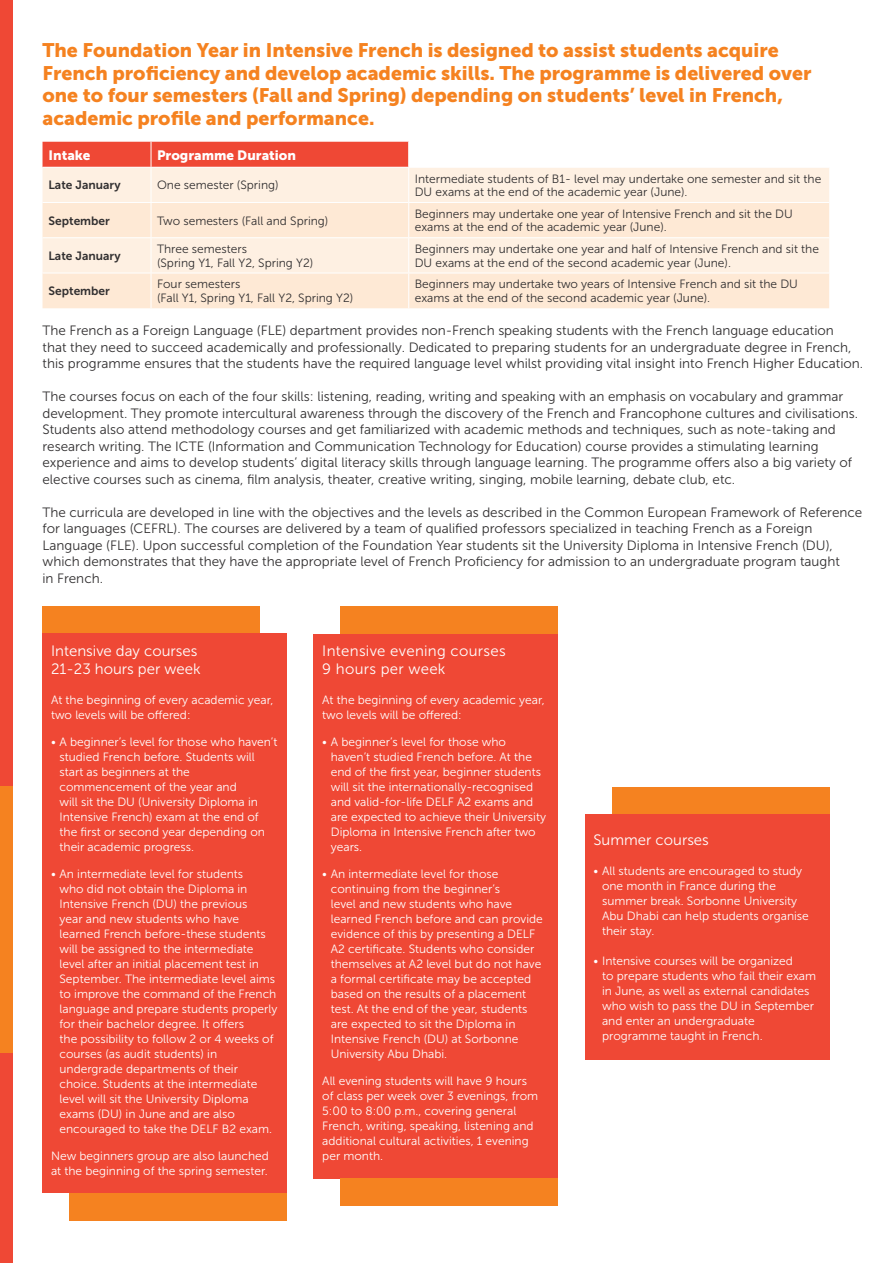
<style>
.page{position:relative;width:893px;height:1263px;background:#fff}
.page>*{position:absolute;margin:0;border:0;box-sizing:border-box;transform-origin:0 0}
.t1{font:19.5px/22.5px "Museo Sans 900";color:#f58220}
.t2{font:15px/18px "Museo Sans 300";color:#fff}
.t3{font:15px/18px "Museo Sans 300";letter-spacing:.02em;color:#fff}
.t4{font:13.5px/16.5px "Museo Sans 300";color:#312f30}
.t5{font:13.5px "Museo Sans 900";color:#fff}
.t6{font:12px/15px "Museo Sans 300";color:#fff}
.t7{font:12px/13.5px "Museo Sans 300";color:#312f30}
.t8{font:12px "Museo Sans 700";color:#312f30}
</style>
<div class="page">
<div style="left:0;top:0;width:13px;height:1263px;background:#ef4835"></div>
<div style="left:0;top:787px;width:13px;height:266px;background:#f58220"></div>
<div style="left:612px;top:787px;width:217px;height:28px;background:#f58220"></div>
<div style="left:585px;top:815px;width:244px;height:245px;background:#ef4835"></div>
<div style="left:341px;top:606px;width:217px;height:27px;background:#f58220"></div>
<div style="left:314px;top:633px;width:244px;height:545px;background:#ef4835"></div>
<div style="left:341px;top:1178px;width:217px;height:27px;background:#f58220"></div>
<div style="left:43px;top:606px;width:217px;height:27px;background:#f58220"></div>
<div style="left:43px;top:633px;width:244px;height:560px;background:#ef4835"></div>
<div style="left:70px;top:1193px;width:217px;height:27px;background:#f58220"></div>
<div style="left:43px;top:168px;width:786px;height:34px;background:#fef0e2"></div>
<svg style="left:43px;top:203px;width:786px;height:105px;background:#feebd9"></svg>
<div style="left:43px;top:142px;width:366px;height:25px;background:#ef4835"></div>
<hr style="left:151px;top:168px;width:1px;height:34px;background:#fff">
<hr style="left:408px;top:168px;width:1px;height:34px;background:#fff">
<hr style="left:151px;top:203px;width:1px;height:34px;background:#fff">
<hr style="left:408px;top:203px;width:1px;height:34px;background:#fff">
<hr style="left:43px;top:237px;width:108px;height:1px;background:#fff">
<hr style="left:151px;top:237px;width:258px;height:1px;background:#fff">
<hr style="left:151px;top:238px;width:1px;height:35px;background:#fff">
<hr style="left:409px;top:237px;width:420px;height:1px;background:#fff">
<hr style="left:408px;top:238px;width:1px;height:35px;background:#fff">
<hr style="left:43px;top:273px;width:108px;height:1px;background:#fff">
<hr style="left:151px;top:273px;width:258px;height:1px;background:#fff">
<hr style="left:151px;top:273px;width:1px;height:35px;background:#fff">
<hr style="left:409px;top:273px;width:420px;height:1px;background:#fff">
<hr style="left:408px;top:273px;width:1px;height:35px;background:#fff">
<p class="t1" style="left:43px;top:39px;width:770px">The Foundation Year in Intensive French is designed to assist students acquire French proficiency and develop academic skills. The programme is delivered over one to four semesters (Fall and Spring) depending on students’ level in French, academic profile and performance.</p>
<p class="t5" style="left:49px;top:147px;width:43px">Intake</p>
<p class="t5" style="left:157px;top:147px;width:141px">Programme Duration</p>
<p class="t8" style="left:49px;top:179px;width:74px">Late January</p>
<p class="t7" style="left:157px;top:179px;width:123px">One semester (Spring)</p>
<p class="t7" style="left:415px;top:172px;width:408px">Intermediate students of B1- level may undertake one semester and sit the<br>DU exams at the end of the academic year (June).</p>
<p class="t8" style="left:49px;top:214px;width:63px">September</p>
<p class="t7" style="left:157px;top:214px;width:173px">Two semesters (Fall and Spring)</p>
<p class="t7" style="left:415px;top:207px;width:380px">Beginners may undertake one year of Intensive French and sit the DU exams at the end of the academic year (June).</p>
<p class="t8" style="left:49px;top:249px;width:74px">Late January</p>
<p class="t7" style="left:415px;top:242px;width:406px">Beginners may undertake one year and half of Intensive French and sit the<br>DU exams at the end of the second academic year (June).</p>
<p class="t7" style="left:157px;top:242px;width:92px">Three semesters</p>
<p class="t7" style="left:157px;top:256px;width:158px">(Spring Y1, Fall Y2, Spring Y2)</p>
<p class="t7" style="left:415px;top:278px;width:385px">Beginners may undertake two years of Intensive French and sit the DU exams at the end of the second academic year (June).</p>
<p class="t4" style="left:43px;top:323px;width:822px">The French as a Foreign Language (FLE) department provides non-French speaking students with the French language education<br>that they need to succeed academically and professionally. Dedicated to preparing students for an undergraduate degree in French, this programme ensures that the students have the required language level whilst providing vital insight into French Higher Education.</p>
<p class="t4" style="left:43px;top:389px;width:817px">The courses focus on each of the four skills: listening, reading, writing and speaking with an emphasis on vocabulary and grammar development. They promote intercultural awareness through the discovery of the French and Francophone cultures and civilisations.<br>Students also attend methodology courses and get familiarized with academic methods and techniques, such as note-taking and research writing. The ICTE (Information and Communication Technology for Education) course provides a stimulating learning experience and aims to develop students’ digital literacy skills through language learning. The programme offers also a big variety of elective courses such as cinema, film analysis, theater, creative writing, singing, mobile learning, debate club, etc.</p>
<p class="t4" style="left:43px;top:504px;width:821px">The curricula are developed in line with the objectives and the levels as described in the Common European Framework of Reference for languages (CEFRL). The courses are delivered by a team of qualified professors specialized in teaching French as a Foreign Language (FLE). Upon successful completion of the Foundation Year students sit the University Diploma in Intensive French (DU), which demonstrates that they have the appropriate level of French Proficiency for admission to an undergraduate program taught<br>in French.</p>
<p class="t7" style="left:157px;top:278px;width:85px">Four semesters</p>
<p class="t7" style="left:157px;top:291px;width:198px">(Fall Y1, Spring Y1, Fall Y2, Spring Y2)</p>
<p class="t8" style="left:49px;top:284px;width:63px">September</p>
<p class="t2" style="left:51px;top:642px;width:151px">Intensive day courses<br>21-23 hours per week</p>
<p class="t6" style="left:51px;top:693px;width:224px">At the beginning of every academic year, two levels will be offered:</p>
<p class="t6" style="left:60px;top:735px;width:219px;text-indent:-9px">• A beginner’s level for those who haven’t studied French before. Students will start as beginners at the commencement of the year and<br>will sit the DU (University Diploma in Intensive French) exam at the end of the first or second year depending on their academic progress.</p>
<p class="t6" style="left:60px;top:867px;width:219px;text-indent:-9px">• An intermediate level for students<br>who did not obtain the Diploma in Intensive French (DU) the previous<br>year and new students who have learned French before-these students will be assigned to the intermediate level after an initial placement test in September. The intermediate level aims to improve the command of the French language and prepare students properly for their bachelor degree. It offers<br>the possibility to follow 2 or 4 weeks of courses (as audit students) in undergrade departments of their choice. Students at the intermediate level will sit the University Diploma exams (DU) in June and are also encouraged to take the DELF B2 exam.</p>
<p class="t6" style="left:51px;top:1149px;width:219px">New beginners group are also launched at the beginning of the spring semester.</p>
<p class="t3" style="left:322px;top:642px;width:185px">Intensive evening courses<br>9 hours per week</p>
<p class="t6" style="left:322px;top:693px;width:224px">At the beginning of every academic year, two levels will be offered:</p>
<p class="t6" style="left:331px;top:735px;width:217px;text-indent:-9px">• A beginner’s level for those who haven’t studied French before. At the end of the first year, beginner students will sit the internationally-recognised and valid-for-life DELF A2 exams and are expected to achieve their University Diploma in Intensive French after two years.</p>
<p class="t6" style="left:331px;top:867px;width:214px;text-indent:-9px">• An intermediate level for those continuing from the beginner’s<br>level and new students who have learned French before and can provide evidence of this by presenting a DELF A2 certificate. Students who consider themselves at A2 level but do not have a formal certificate may be accepted based on the results of a placement test. At the end of the year, students are expected to sit the Diploma in Intensive French (DU) at Sorbonne University Abu Dhabi.</p>
<p class="t6" style="left:322px;top:1074px;width:217px">All evening students will have 9 hours of class per week over 3 evenings, from 5:00 to 8:00 p.m., covering general French, writing, speaking, listening and additional cultural activities, 1 evening per month.</p>
<p class="t2" style="left:594px;top:831px;width:117px">Summer courses</p>
<p class="t6" style="left:602px;top:864px;width:208px;text-indent:-9px">• All students are encouraged to study one month in France during the summer break. Sorbonne University<br>Abu Dhabi can help students organise their stay.</p>
<p class="t6" style="left:602px;top:954px;width:216px;text-indent:-9px">• Intensive courses will be organized<br>to prepare students who fail their exam in June, as well as external candidates who wish to pass the DU in September and enter an undergraduate programme taught in French.</p>
</div>
